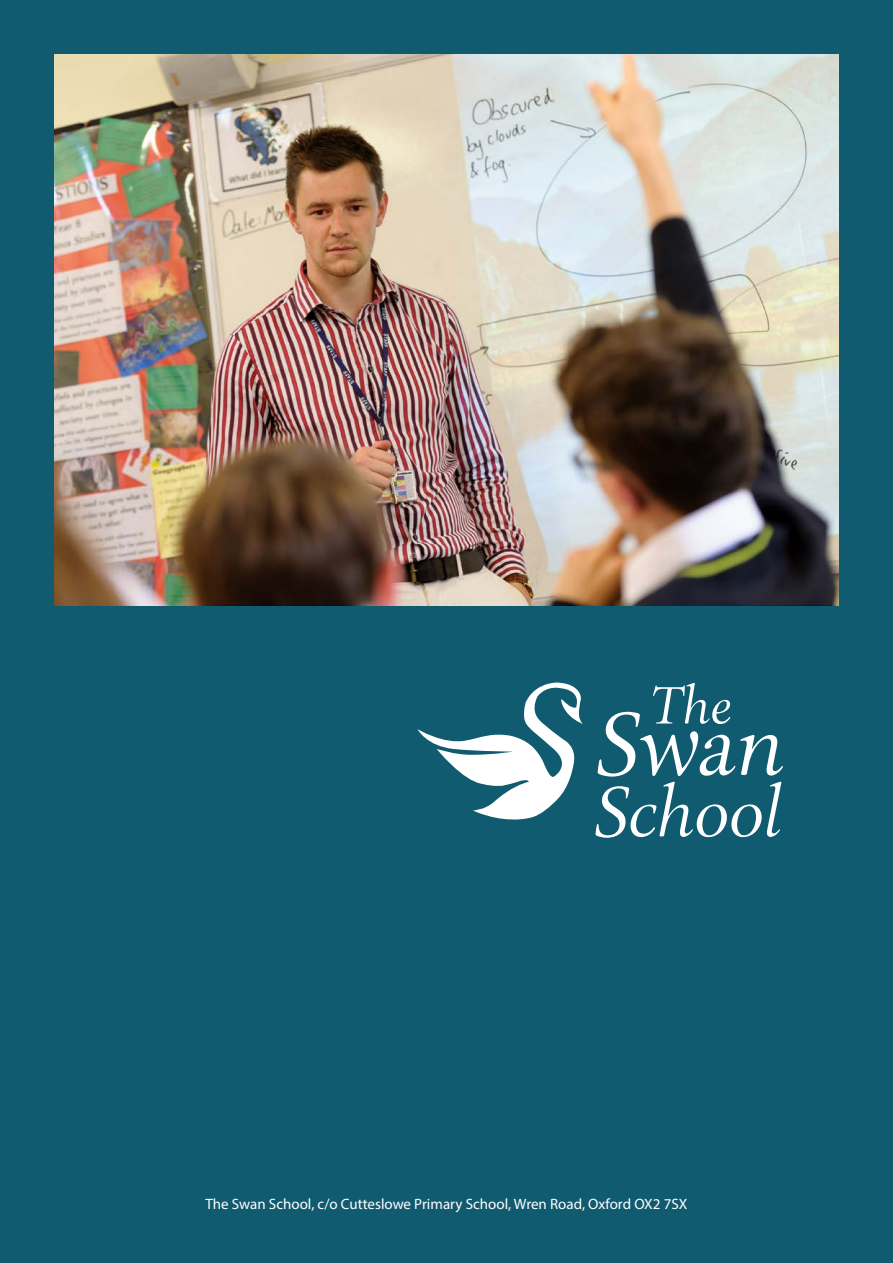
<style>
.page{position:relative;width:893px;height:1263px;background:#115b70}
.page>*{position:absolute;margin:0;border:0;box-sizing:border-box;transform-origin:0 0}
.t1{font:300 88.8px "Park Lane";color:#fff}
.t2{font:300 70.65px "Park Lane";letter-spacing:.01em;color:#fff}
.t3{font:300 52.5px "Park Lane";color:#fff}
.t4{font:15px "Myriad Pro";color:#fff}
</style>
<div class="page">
<img style="left:54px;top:54px;width:785px;height:551px">
<svg style="left:417px;top:682px;width:166px;height:138px"></svg>
<h3 class="t3" style="left:645px;top:679px;width:85px">The</h3>
<h1 class="t1" style="left:587px;top:700px;width:191px">Swan</h1>
<h2 class="t2" style="left:587px;top:777px;width:190px">School</h2>
<p class="t4" style="left:206px;top:1195px;width:483px">The Swan School, c/o Cutteslowe Primary School, Wren Road, Oxford OX2 7SX</p>
</div>
